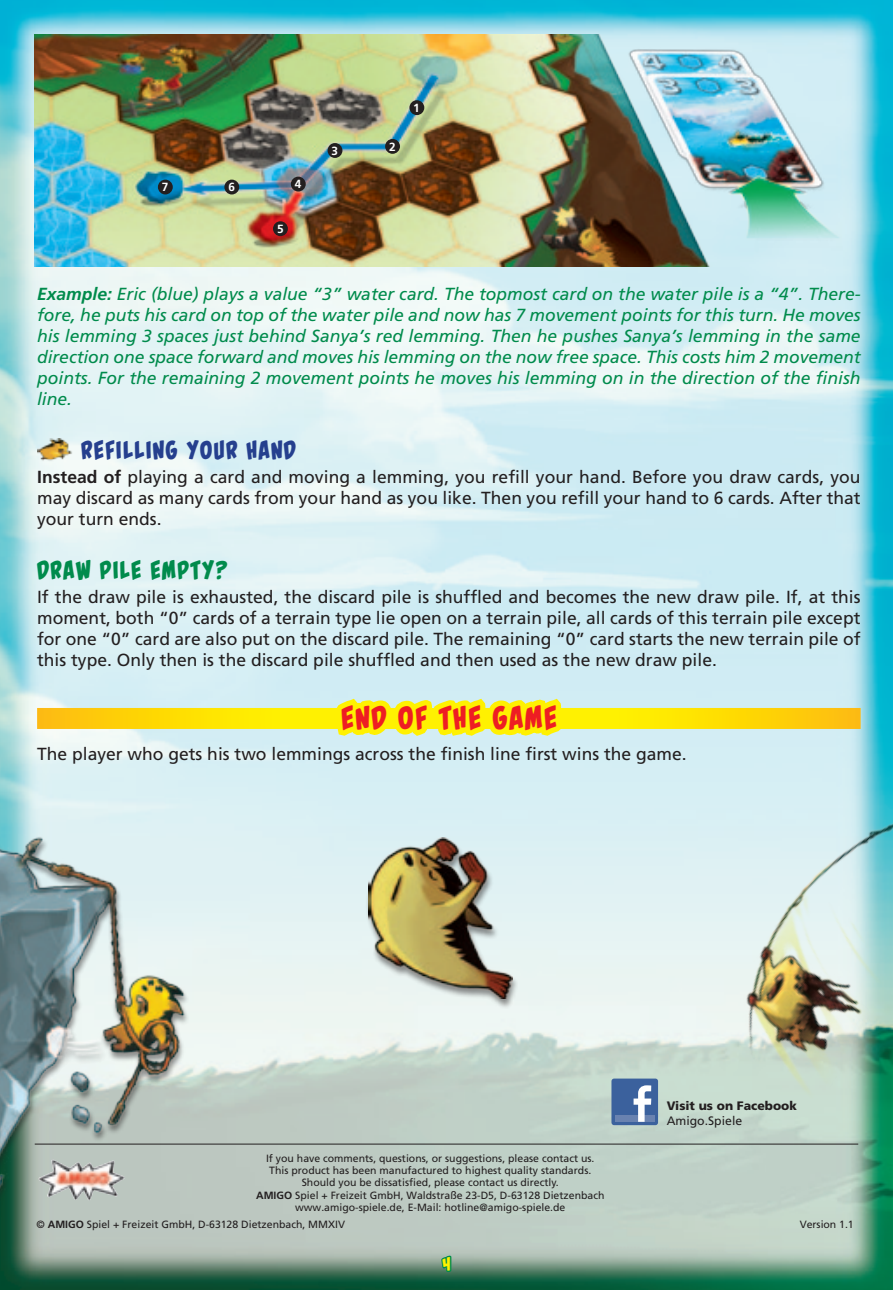
<style>
.page{position:relative;width:893px;height:1290px;background:#fff}
.page>*{position:absolute;margin:0;border:0;box-sizing:border-box;transform-origin:0 0}
.Überschrift_1{font:35px "Palooka BB";letter-spacing:.05em;color:#ee1d23}
.Überschrift_2{font:28px "Palooka BB";letter-spacing:.05em;color:#253f8e}
.Überschrift_3{font:28px "Palooka BB";letter-spacing:.05em;color:#008b4c}
.t1{font:21px "Palooka BB";color:#fff101}
.Fließtext{font:17.5px/21px "Frutiger";color:#231f20;text-align:justify}
.Beispiel{font:italic 17.5px/21px "Frutiger";color:#008b4c;text-align:justify}
.Katalog_Fließtext_mi{font:900 12.25px "Frutiger";color:#231f20}
.Katalog_Fließtext_mi-2{font:12.25px "Frutiger";color:#231f20}
.Beispiel-2{font:700 11.9px "Frutiger";color:#fff}
.t2{font:10.5px "Frutiger";color:#231f20}
.s1{font-weight:700}
</style>
<div class="page">
<img style="left:0;top:0;width:893px;height:1290px">
<img style="left:0;top:675px;width:223px;height:595px">
<svg style="left:37px;top:708px;width:824px;height:21px;background:#fedc05"></svg>
<img style="left:37px;top:439px;width:36px;height:24px">
<svg style="left:327px;top:0;width:243px;height:1054px;background:#d7eee8"></svg>
<img style="left:38px;top:1159px;width:87px;height:41px">
<hr style="left:35px;top:1143px;width:823px;height:1px;background:#231f20">
<div style="left:611px;top:1078px;width:47px;height:47px;background:#3b619d;border-radius:3px"></div>
<div style="left:615px;top:1115px;width:40px;height:7px;background:#6982b0"></div>
<svg style="left:634px;top:1085px;width:17px;height:37px"></svg>
<div style="left:365px;top:838px;width:153px;height:170px;background:#231f20;opacity:.5"></div>
<img style="left:369px;top:838px;width:143px;height:161px">
<img style="left:672px;top:770px;width:221px;height:374px">
<img style="left:35px;top:35px;width:858px;height:231px">
<div style="left:409px;top:100px;width:15px;height:15px;background:#231f20;border-radius:50%"></div>
<div style="left:385px;top:139px;width:15px;height:15px;background:#231f20;border-radius:50%"></div>
<div style="left:328px;top:143px;width:14px;height:15px;background:#231f20;border-radius:50%"></div>
<div style="left:291px;top:177px;width:15px;height:14px;background:#231f20;border-radius:50%"></div>
<div style="left:273px;top:221px;width:15px;height:15px;background:#231f20;border-radius:50%"></div>
<div style="left:224px;top:180px;width:15px;height:14px;background:#231f20;border-radius:50%"></div>
<div style="left:158px;top:180px;width:15px;height:14px;background:#231f20;border-radius:50%"></div>
<svg style="left:439px;top:1254px;width:14px;height:19px"></svg>
<p class="Beispiel-2" style="left:162px;top:180px;width:8px">7</p>
<p class="Beispiel-2" style="left:228px;top:180px;width:8px">6</p>
<p class="Beispiel-2" style="left:295px;top:177px;width:8px">4</p>
<p class="Beispiel-2" style="left:277px;top:222px;width:8px">5</p>
<p class="Beispiel-2" style="left:332px;top:144px;width:8px">3</p>
<p class="Beispiel-2" style="left:389px;top:140px;width:8px">2</p>
<p class="Beispiel-2" style="left:413px;top:101px;width:8px">1</p>
<p class="Beispiel" style="left:37px;top:283px;width:825px"><span class="s1">Example:</span> Eric (blue) plays a value “3” water card. The topmost card on the water pile is a “4”. There&shy;fore, he puts his card on top of the water pile and now has 7 movement points for this turn. He moves his lemming 3 spaces just behind Sanya’s red lemming. Then he pushes Sanya’s lemming in the same direction one space forward and moves his lemming on the now free space. This costs him 2 movement points. For the remaining 2 movement points he moves his lemming on in the direction of the finish line.</p>
<p class="Überschrift_2" style="left:81px;top:435px;width:216px">REFILLING YOUR HAND</p>
<p class="Fließtext" style="left:37px;top:466px;width:825px"><span class="s1">Instead of</span> playing a card and moving a lemming, you refill your hand. Before you draw cards, you may discard as many cards from your hand as you like. Then you refill your hand to 6 cards. After that your turn ends.</p>
<p class="Überschrift_3" style="left:37px;top:555px;width:192px">DRAW PILE EMPTY?</p>
<p class="Fließtext" style="left:37px;top:586px;width:825px">If the draw pile is exhausted, the discard pile is shuffled and becomes the new draw pile. If, at this moment, both “0” cards of a terrain type lie open on a terrain pile, all cards of this terrain pile except for one “0” card are also put on the discard pile. The remaining “0” card starts the new terrain pile of this type. Only then is the discard pile shuffled and then used as the new draw pile.</p>
<p class="Überschrift_1" style="left:341px;top:699px;width:217px">END OF THE GAME</p>
<p class="Fließtext" style="left:37px;top:743px;width:651px">The player who gets his two lemmings across the finish line first wins the game.</p>
<p class="t2" style="left:266px;top:1152px;width:330px">If you have comments, questions, or suggestions, please contact us.</p>
<p class="t2" style="left:269px;top:1164px;width:324px">This product has been manufactured to highest quality standards.</p>
<p class="t2" style="left:302px;top:1176px;width:259px">Should you be dissatisfied, please contact us directly.</p>
<p class="t2" style="left:256px;top:1189px;width:350px"><span class="s1">AMIGO</span> Spiel + Freizeit GmbH, Waldstraße 23-D5, D-63128 Dietzenbach</p>
<p class="t2" style="left:295px;top:1201px;width:272px">www.amigo-spiele.de, E-Mail: hotline@amigo-spiele.de</p>
<p class="Katalog_Fließtext_mi" style="left:667px;top:1099px;width:132px">Visit us on Facebook</p>
<p class="Katalog_Fließtext_mi-2" style="left:667px;top:1114px;width:77px">Amigo.Spiele</p>
<p class="t2" style="left:36px;top:1218px;width:310px">© <span class="s1">AMIGO</span> Spiel + Freizeit GmbH, D-63128 Dietzenbach, MMXIV</p>
<p class="t2" style="left:800px;top:1218px;width:56px">Version 1.1</p>
<p class="t1" style="left:442px;top:1253px;width:9px">4</p>
</div>
